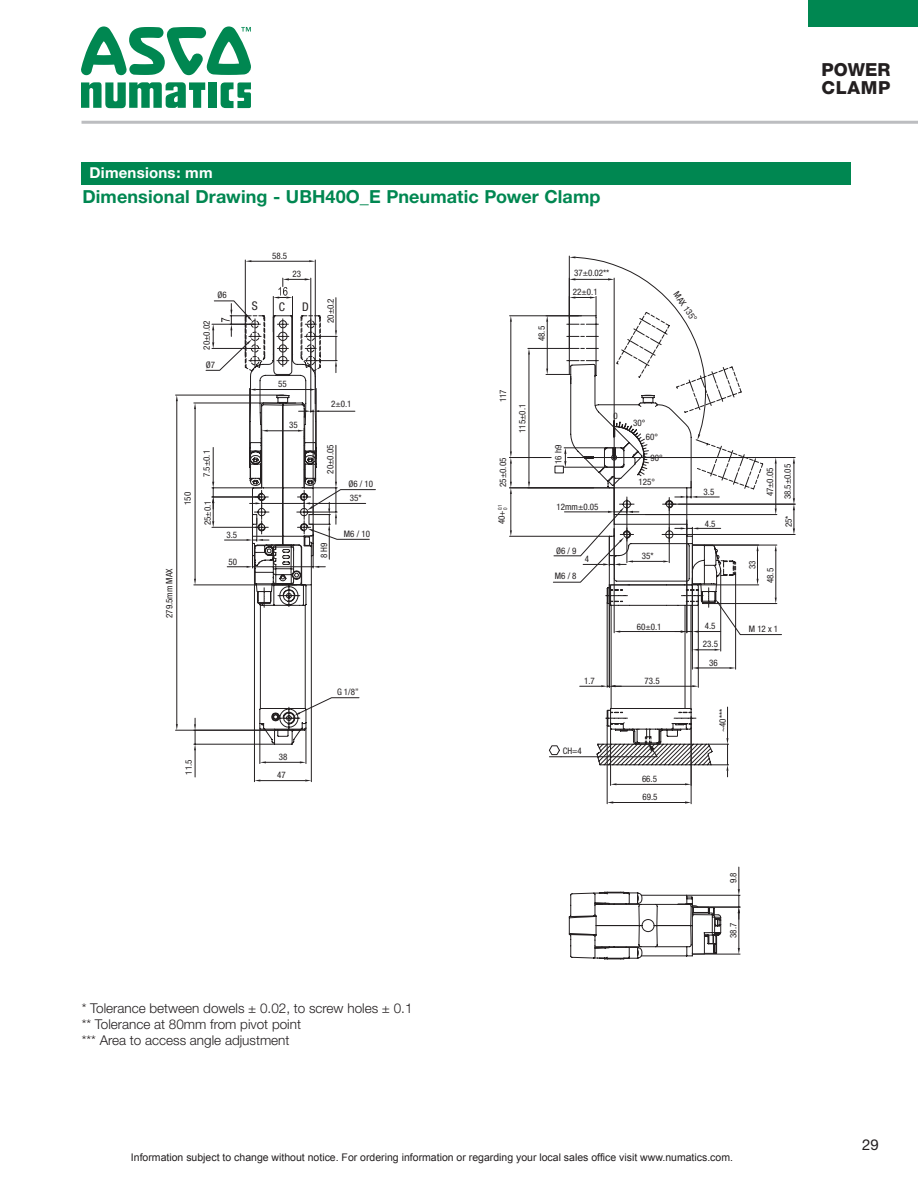
<style>
.page{position:relative;width:918px;height:1188px;background:#fff}
.page>*{position:absolute;margin:0;border:0;box-sizing:border-box;transform-origin:0 0}
.Page_Header1{font:700 18px "Helvetica Neue";letter-spacing:.005em;color:#008751}
.t1{font:800 18px/18px "Helvetica Neue";letter-spacing:.02em;color:#231f20}
.Dimensions_Header{font:700 15px "Helvetica Neue";letter-spacing:.015em;color:#fff}
.t2{font:15px "Helvetica Neue";color:#231f20}
.t3{font:300 13.5px "Helvetica Neue";color:#231f20}
.t4{font:condensed 12px "Helvetica Neue";color:#231f20}
.t5{font:10.5px "Arial";color:#231f20}
.t6{font:condensed 9px/18.5px "Helvetica Neue";color:#231f20}
.t7{font:condensed 5.25px "Helvetica Neue";color:#231f20}
</style>
<div class="page">
<div style="left:808px;top:0;width:110px;height:27px;background:#008751"></div>
<hr style="left:82px;top:121px;width:836px;height:3px;background:#bcbdc0">
<div style="left:208px;top:82px;width:9px;height:26px;background:#008751"></div>
<svg style="left:221px;top:82px;width:30px;height:26px"></svg>
<svg style="left:81px;top:82px;width:124px;height:26px"></svg>
<svg style="left:81px;top:26px;width:170px;height:49px"></svg>
<hr style="left:336px;top:298px;width:1px;height:32px;background:#231f20">
<hr style="left:273px;top:296px;width:1px;height:36px;background:#231f20">
<hr style="left:292px;top:296px;width:1px;height:36px;background:#231f20">
<hr style="left:310px;top:278px;width:1px;height:58px;background:#231f20">
<svg style="left:273px;top:278px;width:38px;height:21px"></svg>
<svg style="left:205px;top:300px;width:40px;height:71px"></svg>
<hr style="left:245px;top:260px;width:1px;height:95px;background:#231f20">
<hr style="left:315px;top:260px;width:1px;height:143px;background:#231f20">
<hr style="left:251px;top:261px;width:58px;height:1px;background:#231f20">
<svg style="left:309px;top:260px;width:6px;height:2px"></svg>
<hr style="left:669px;top:534px;width:126px;height:1px;background:#231f20">
<hr style="left:614px;top:457px;width:181px;height:1px;background:#231f20">
<hr style="left:679px;top:504px;width:116px;height:1px;background:#231f20">
<hr style="left:794px;top:464px;width:1px;height:34px;background:#231f20">
<svg style="left:793px;top:458px;width:2px;height:6px"></svg>
<svg style="left:793px;top:498px;width:2px;height:36px"></svg>
<hr style="left:686px;top:895px;width:54px;height:1px;background:#231f20">
<svg style="left:248px;top:315px;width:444px;height:644px"></svg>
<svg style="left:685px;top:801px;width:6px;height:3px"></svg>
<svg style="left:607px;top:801px;width:6px;height:3px"></svg>
<hr style="left:252px;top:505px;width:1px;height:63px;background:#231f20">
<hr style="left:313px;top:505px;width:1px;height:63px;background:#231f20">
<hr style="left:252px;top:566px;width:61px;height:1px;background:#231f20">
<svg style="left:313px;top:566px;width:12px;height:2px"></svg>
<svg style="left:227px;top:566px;width:25px;height:2px"></svg>
<hr style="left:194px;top:403px;width:102px;height:1px;background:#231f20">
<hr style="left:194px;top:585px;width:102px;height:1px;background:#231f20">
<hr style="left:195px;top:409px;width:1px;height:170px;background:#231f20">
<svg style="left:194px;top:403px;width:2px;height:6px"></svg>
<svg style="left:194px;top:579px;width:2px;height:6px"></svg>
<hr style="left:212px;top:527px;width:47px;height:1px;background:#231f20">
<hr style="left:212px;top:497px;width:50px;height:1px;background:#231f20">
<hr style="left:212px;top:487px;width:50px;height:1px;background:#231f20">
<hr style="left:213px;top:447px;width:1px;height:35px;background:#231f20">
<svg style="left:212px;top:482px;width:2px;height:45px"></svg>
<hr style="left:336px;top:445px;width:1px;height:37px;background:#231f20">
<svg style="left:225px;top:515px;width:44px;height:26px"></svg>
<hr style="left:259px;top:728px;width:1px;height:36px;background:#231f20">
<hr style="left:306px;top:728px;width:1px;height:36px;background:#231f20">
<hr style="left:266px;top:762px;width:34px;height:1px;background:#231f20">
<svg style="left:260px;top:761px;width:6px;height:2px"></svg>
<svg style="left:300px;top:761px;width:6px;height:2px"></svg>
<svg style="left:294px;top:697px;width:66px;height:19px"></svg>
<hr style="left:176px;top:395px;width:108px;height:1px;background:#231f20">
<hr style="left:176px;top:730px;width:124px;height:1px;background:#231f20">
<hr style="left:176px;top:401px;width:1px;height:323px;background:#231f20">
<svg style="left:176px;top:724px;width:2px;height:6px"></svg>
<hr style="left:262px;top:503px;width:42px;height:1px;background:#231f20">
<svg style="left:250px;top:502px;width:12px;height:6px"></svg>
<svg style="left:304px;top:482px;width:72px;height:77px"></svg>
<hr style="left:194px;top:744px;width:81px;height:1px;background:#231f20">
<svg style="left:194px;top:718px;width:2px;height:59px"></svg>
<hr style="left:254px;top:585px;width:1px;height:197px;background:#231f20">
<hr style="left:311px;top:585px;width:1px;height:197px;background:#231f20">
<hr style="left:260px;top:780px;width:45px;height:1px;background:#231f20">
<svg style="left:305px;top:780px;width:6px;height:2px"></svg>
<hr style="left:609px;top:585px;width:1px;height:102px;background:#231f20">
<hr style="left:686px;top:536px;width:1px;height:97px;background:#231f20">
<hr style="left:697px;top:585px;width:62px;height:1px;background:#231f20">
<hr style="left:775px;top:551px;width:1px;height:47px;background:#231f20">
<hr style="left:720px;top:570px;width:1px;height:81px;background:#231f20">
<hr style="left:692px;top:578px;width:1px;height:91px;background:#231f20">
<hr style="left:735px;top:574px;width:1px;height:95px;background:#231f20">
<hr style="left:692px;top:907px;width:48px;height:1px;background:#231f20">
<hr style="left:692px;top:954px;width:48px;height:1px;background:#231f20">
<hr style="left:738px;top:913px;width:1px;height:35px;background:#231f20">
<svg style="left:738px;top:867px;width:2px;height:52px"></svg>
<svg style="left:738px;top:948px;width:2px;height:6px"></svg>
<svg style="left:548px;top:598px;width:234px;height:179px"></svg>
<svg style="left:510px;top:255px;width:268px;height:330px"></svg>
<div style="left:81px;top:162px;width:770px;height:23px;background:#008751"></div>
<p class="Dimensions_Header" style="left:90px;top:164px;width:125px">Dimensions: mm</p>
<p class="Page_Header1" style="left:82px;top:186px;width:520px">Dimensional Drawing - UBH40O_E Pneumatic Power Clamp</p>
<p class="t6" style="left:217px;top:285px;width:11px">Ø6</p>
<p class="t6" style="left:197px;top:350px;width:31px;rotate:-90deg">20±0.02</p>
<p class="t6" style="left:206px;top:356px;width:11px">Ø7</p>
<p class="t6" style="left:178px;top:505px;width:14px;rotate:-90deg">150</p>
<p class="t6" style="left:197px;top:477px;width:28px;rotate:-90deg">7.5±0.1</p>
<p class="t6" style="left:198px;top:525px;width:26px;rotate:-90deg">25±0.1</p>
<p class="t6" style="left:160px;top:618px;width:51px;rotate:-90deg">279.5mm MAX</p>
<p class="t6" style="left:226px;top:525px;width:12px">3.5</p>
<p class="t6" style="left:228px;top:553px;width:10px">50</p>
<p class="t6" style="left:272px;top:246px;width:17px">58.5</p>
<p class="t6" style="left:293px;top:264px;width:10px">23</p>
<p class="t4" style="left:252px;top:299px;width:7px">S</p>
<p class="t4" style="left:279px;top:300px;width:8px">C</p>
<p class="t4" style="left:302px;top:300px;width:8px">D</p>
<p class="t6" style="left:321px;top:323px;width:26px;rotate:-90deg">20±0.2</p>
<p class="t6" style="left:278px;top:375px;width:10px">55</p>
<p class="t6" style="left:289px;top:416px;width:10px">35</p>
<p class="t6" style="left:331px;top:395px;width:22px">2±0.1</p>
<p class="t6" style="left:321px;top:474px;width:31px;rotate:-90deg">20±0.05</p>
<p class="t6" style="left:348px;top:474px;width:26px">Ø6 / 10</p>
<p class="t6" style="left:350px;top:489px;width:13px">35*</p>
<p class="t6" style="left:315px;top:558px;width:17px;rotate:-90deg">8 H9</p>
<p class="t6" style="left:344px;top:525px;width:28px">M6 / 10</p>
<p class="t6" style="left:179px;top:775px;width:17px;rotate:-90deg">11.5</p>
<p class="t6" style="left:277px;top:748px;width:12px;line-height:18px">38<br>47</p>
<p class="t6" style="left:337px;top:682px;width:23px">G 1/8”</p>
<p class="t6" style="left:532px;top:341px;width:17px;rotate:-90deg">48.5</p>
<p class="t6" style="left:574px;top:264px;width:37px">37±0.02**</p>
<p class="t6" style="left:573px;top:282px;width:26px">22±0.1</p>
<p class="t6" style="left:683px;top:287px;width:35px;rotate:55deg">MAX 135°</p>
<p class="t6" style="left:494px;top:402px;width:14px;rotate:-90deg">117</p>
<p class="t6" style="left:494px;top:487px;width:31px;rotate:-90deg">25±0.05</p>
<p class="t6" style="left:492px;top:524px;width:22px;rotate:-90deg">40+<sup>0.1</sup></p>
<p class="t7" style="left:502px;top:510px;width:4px;rotate:-90deg">0</p>
<p class="t6" style="left:513px;top:433px;width:31px;rotate:-90deg">115±0.1</p>
<p class="t6" style="left:549px;top:464px;width:21px;rotate:-90deg">16 h9</p>
<p class="t6" style="left:613px;top:407px;width:6px">0</p>
<p class="t6" style="left:557px;top:497px;width:44px">12mm±0.05</p>
<p class="t6" style="left:556px;top:541px;width:22px">Ø6 / 9</p>
<p class="t6" style="left:555px;top:567px;width:23px">M6 / 8</p>
<p class="t6" style="left:585px;top:550px;width:6px">4</p>
<p class="t6" style="left:633px;top:413px;width:14px">30°</p>
<p class="t6" style="left:646px;top:427px;width:14px">60°</p>
<p class="t6" style="left:650px;top:448px;width:14px">90°</p>
<p class="t6" style="left:639px;top:472px;width:18px">125°</p>
<p class="t6" style="left:642px;top:547px;width:13px">35*</p>
<p class="t6" style="left:637px;top:617px;width:26px">60±0.1</p>
<p class="t6" style="left:584px;top:671px;width:12px">1.7</p>
<p class="t6" style="left:645px;top:671px;width:17px">73.5</p>
<p class="t6" style="left:563px;top:741px;width:21px">CH=4</p>
<p class="t6" style="left:642px;top:770px;width:17px;line-height:18px">66.5<br>69.5</p>
<p class="t6" style="left:704px;top:482px;width:12px">3.5</p>
<p class="t6" style="left:705px;top:514px;width:12px">4.5</p>
<p class="t6" style="left:703px;top:616px;width:17px;text-align:right">4.5<br>23.5<br>36</p>
<p class="t6" style="left:713px;top:732px;width:25px;rotate:-90deg">~40***</p>
<p class="t6" style="left:761px;top:496px;width:31px;rotate:-90deg">47±0.05</p>
<p class="t6" style="left:779px;top:499px;width:37px;rotate:-90deg">38.5±0.05</p>
<p class="t6" style="left:779px;top:527px;width:13px;rotate:-90deg">25*</p>
<p class="t6" style="left:743px;top:569px;width:10px;rotate:-90deg">33</p>
<p class="t6" style="left:761px;top:583px;width:17px;rotate:-90deg">48.5</p>
<p class="t6" style="left:749px;top:620px;width:31px">M 12 x 1</p>
<p class="t3" style="left:82px;top:1000px;width:332px">* Tolerance between dowels ± 0.02, to screw holes ± 0.1</p>
<p class="t3" style="left:82px;top:1016px;width:221px">** Tolerance at 80mm from pivot point</p>
<p class="t3" style="left:82px;top:1032px;width:209px">*** Area to access angle adjustment</p>
<p class="t6" style="left:724px;top:883px;width:12px;rotate:-90deg">9.8</p>
<p class="t6" style="left:724px;top:938px;width:17px;rotate:-90deg">38.7</p>
<h1 class="t1" style="left:822px;top:61px;width:70px">POWER<br>CLAMP</h1>
<p class="t5" style="left:131px;top:1151px;width:604px">Information subject to change without notice. For ordering information or regarding your local sales office visit www.numatics.com.</p>
<h2 class="t2" style="left:862px;top:1136px;width:18px">29</h2>
</div>
